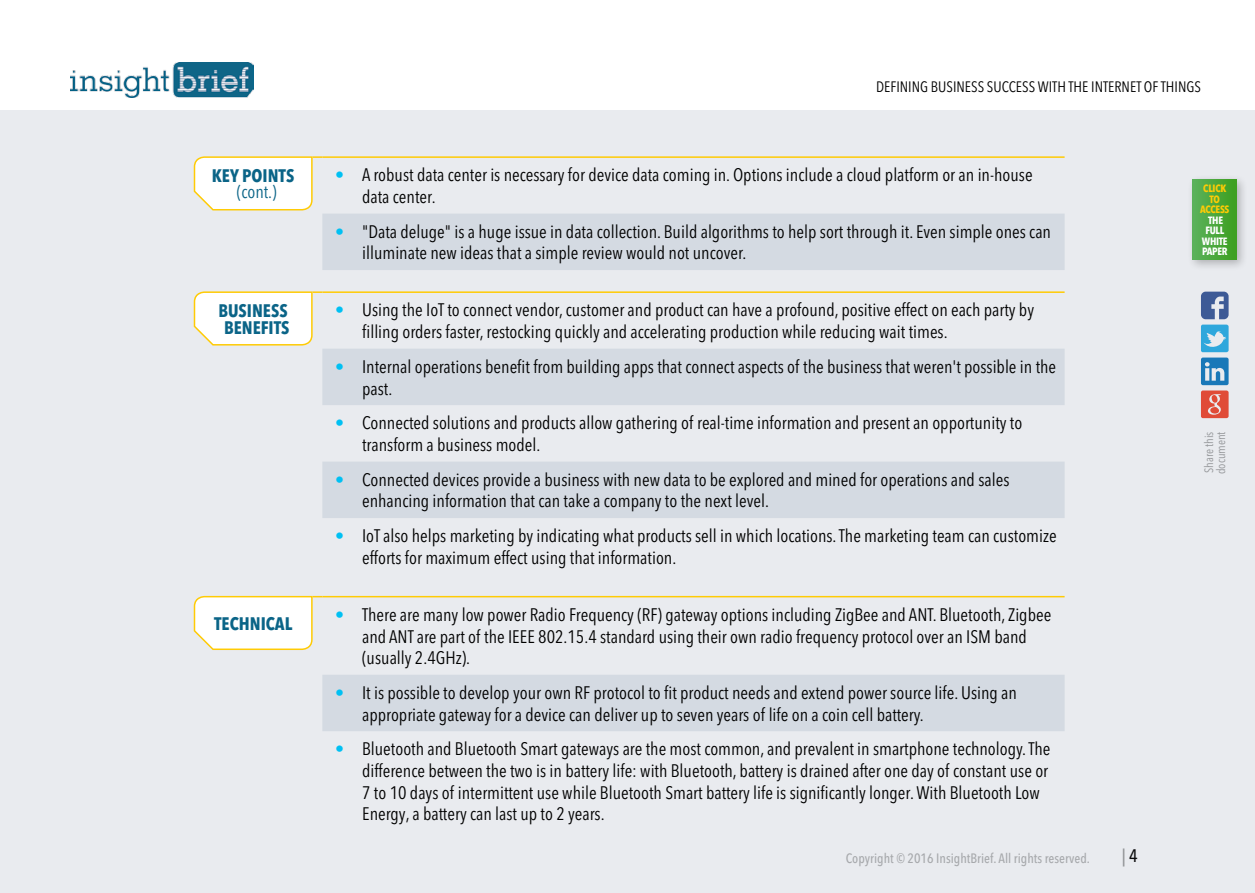
<style>
.page{position:relative;width:1255px;height:893px;background:#fff}
.page>*{position:absolute;margin:0;border:0;box-sizing:border-box;transform-origin:0 0}
.t1{font:condensed 18px/21.6px "Avenir Next LT Pro";color:#000}
.t2{font:700 condensed 18px/16.5px "Avenir Next LT Pro";color:#0a6487;text-align:center}
.t3{font:condensed 18px "Avenir Next LT Pro";color:#0a6487}
.t4{font:500 condensed 18px "Avenir Next LT Pro";color:#939598}
.t5{font:condensed 15px "Avenir Next LT Pro";color:#000}
.t6{font:500 condensed 13.5px "Avenir Next LT Pro";color:#a7a9ac}
.t7{font:condensed 12px/12px "Avenir Next LT Pro";color:#939598}
.t8{font:700 condensed 10.5px/10.5px "Avenir Next LT Pro";letter-spacing:-.025em;color:#fff;text-align:center}
.t9{font:700 condensed 10.5px/10.5px "Avenir Next LT Pro";letter-spacing:-.025em;color:#ffcb05;text-align:center}
.s1{font-stretch:normal;color:#00c0f3}
.s2{color:#0a0a0b}
</style>
<div class="page">
<div style="left:0;top:111px;width:1254px;height:782px;background:#e9ebef"></div>
<img style="left:70px;top:63px;width:184px;height:35px">
<svg style="left:1201px;top:325px;width:27px;height:27px"></svg>
<svg style="left:1201px;top:358px;width:27px;height:60px"></svg>
<svg style="left:1201px;top:292px;width:27px;height:27px"></svg>
<div style="left:1186px;top:174px;width:62px;height:97px;background:#000;opacity:.25"></div>
<div style="left:1192px;top:180px;width:44px;height:79px;background:linear-gradient(to right,#5bb25d,#3d9f20)"></div>
<svg style="left:322px;top:214px;width:742px;height:517px"></svg>
<hr style="left:322px;top:156px;width:742px;height:2px;background:#ffcb05">
<hr style="left:322px;top:291px;width:742px;height:2px;background:#ffcb05">
<hr style="left:322px;top:596px;width:742px;height:1px;background:#ffcb05">
<svg style="left:193px;top:156px;width:129px;height:55px"></svg>
<svg style="left:193px;top:291px;width:129px;height:55px"></svg>
<svg style="left:193px;top:595px;width:129px;height:55px"></svg>
<p class="t2" style="left:212px;top:167px;width:84px">KEY POINTS</p>
<p class="t3" style="left:237px;top:181px;width:41px">(cont.)</p>
<p class="t5" style="left:876px;top:78px;width:326px">DEFINING BUSINESS SUCCESS WITH THE INTERNET OF THINGS</p>
<p class="t1" style="left:362px;top:164px;width:672px;text-indent:-27px"><span class="s1">•</span> A robust data center is necessary for device data coming in. Options include a cloud platform or an in-house data center.</p>
<p class="t1" style="left:362px;top:221px;width:690px;text-indent:-27px"><span class="s1">•</span> "Data deluge" is a huge issue in data collection. Build algorithms to help sort through it. Even simple ones can illuminate new ideas that a simple review would not uncover.</p>
<p class="t9" style="left:1199px;top:183px;width:31px">CLICK<br>TO<br>ACCESS</p>
<p class="t8" style="left:1201px;top:215px;width:27px">THE<br>FULL<br>WHITE<br>PAPER</p>
<p class="t2" style="left:218px;top:302px;width:73px">BUSINESS<br>BENEFITS</p>
<p class="t1" style="left:362px;top:299px;width:673px;text-indent:-27px"><span class="s1">•</span> Using the IoT to connect vendor, customer and product can have a profound, positive effect on each party by filling orders faster, restocking quickly and accelerating production while reducing wait times.</p>
<p class="t1" style="left:362px;top:356px;width:695px;text-indent:-27px"><span class="s1">•</span> Internal operations benefit from building apps that connect aspects of the business that weren't possible in the past.</p>
<p class="t1" style="left:362px;top:412px;width:661px;text-indent:-27px"><span class="s1">•</span> Connected solutions and products allow gathering of real-time information and present an opportunity to transform a business model.</p>
<p class="t1" style="left:362px;top:469px;width:648px;text-indent:-27px"><span class="s1">•</span> Connected devices provide a business with new data to be explored and mined for operations and sales enhancing information that can take a company to the next level.</p>
<p class="t1" style="left:362px;top:525px;width:696px;text-indent:-27px"><span class="s1">•</span> IoT also helps marketing by indicating what products sell in which locations. The marketing team can customize efforts for maximum effect using that information.</p>
<p class="t2" style="left:214px;top:615px;width:80px">TECHNICAL</p>
<p class="t1" style="left:362px;top:604px;width:690px;text-indent:-27px"><span class="s1">•</span> There are many low power Radio Frequency (RF) gateway options including ZigBee and ANT. Bluetooth, Zigbee and ANT are part of the IEEE 802.15.4 standard using their own radio frequency protocol over an ISM band (usually 2.4GHz).</p>
<p class="t1" style="left:362px;top:682px;width:656px;text-indent:-27px"><span class="s1">•</span> It is possible to develop your own RF protocol to fit product needs and extend power source life. Using an appropriate gateway for a device can deliver up to seven years of life on a coin cell battery.</p>
<p class="t1" style="left:362px;top:738px;width:690px;text-indent:-27px"><span class="s1">•</span> Bluetooth and Bluetooth Smart gateways are the most common, and prevalent in smartphone technology. The difference between the two is in battery life: with Bluetooth, battery is drained after one day of constant use or 7 to 10 days of intermittent use while Bluetooth Smart battery life is significantly longer. With Bluetooth Low Energy, a battery can last up to 2 years.</p>
<p class="t6" style="left:845px;top:851px;width:245px">Copyright © 2016 InsightBrief. All rights reserved.</p>
<p class="t4" style="left:1121px;top:845px;width:18px">| <span class="s2">4</span></p>
<p class="t7" style="left:1202px;top:474px;width:44px;rotate:-90deg">Share this document</p>
</div>
